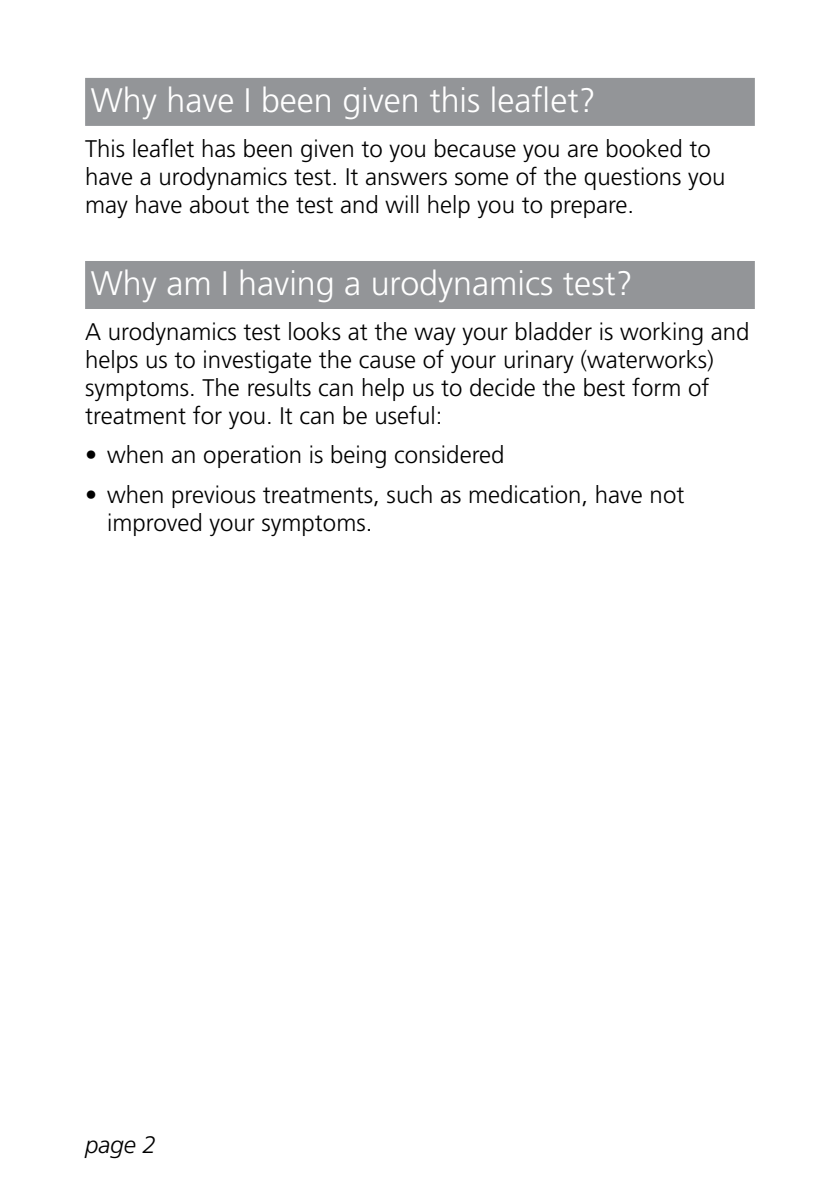
<style>
.page{position:relative;width:840px;height:1191px;background:#fff}
.page>*{position:absolute;margin:0;border:0;box-sizing:border-box;transform-origin:0 0}
.t1{font:300 34px "Frutiger";color:#fff}
.t2{font:300 24px/28px "Frutiger";color:#000}
.t3{font:italic 300 24px "Frutiger";color:#000}
</style>
<div class="page">
<div style="left:85px;top:78px;width:669px;height:48px;background:#939598"></div>
<div style="left:85px;top:261px;width:669px;height:48px;background:#939598"></div>
<h1 class="t1" style="left:91px;top:81px;width:506px">Why have I been given this leaflet?</h1>
<p class="t2" style="left:85px;top:134px;width:641px">This leaflet has been given to you because you are booked to have a urodynamics test. It answers some of the questions you may have about the test and will help you to prepare.</p>
<h1 class="t1" style="left:91px;top:264px;width:543px">Why am I having a urodynamics test?</h1>
<p class="t2" style="left:85px;top:317px;width:665px">A urodynamics test looks at the way your bladder is working and helps us to investigate the cause of your urinary (waterworks) symptoms. The results can help us to decide the best form of treatment for you. It can be useful:</p>
<p class="t2" style="left:85px;top:441px;width:421px">• when an operation is being considered</p>
<p class="t2" style="left:107px;top:480px;width:578px;text-indent:-22px">• when previous treatments, such as medication, have not improved your symptoms.</p>
<p class="t3" style="left:85px;top:1131px;width:72px">page 2</p>
</div>
